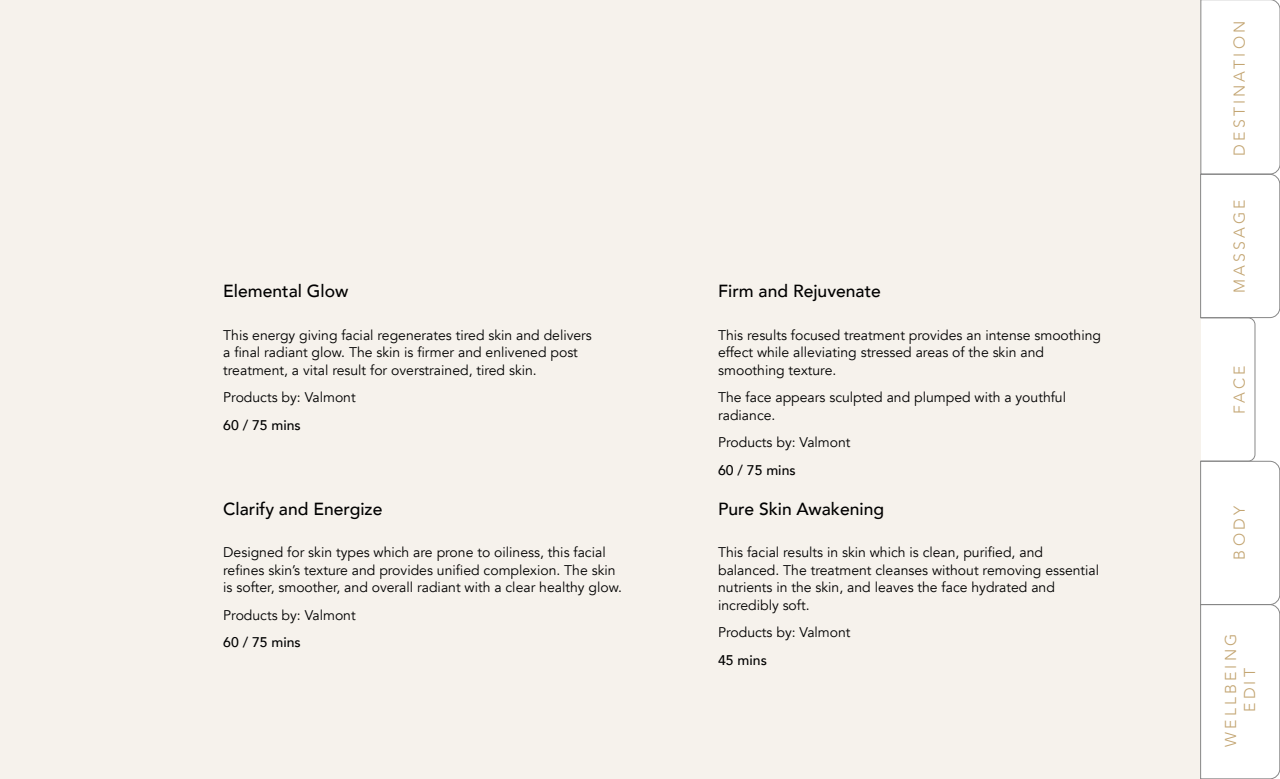
<style>
.page{position:relative;width:1280px;height:779px;background:#fff}
.page>*{position:absolute;margin:0;border:0;box-sizing:border-box;transform-origin:0 0}
.t1{font:500 17.5px "Avenir";color:#000}
.t2{font:300 15.75px/18.9px "Avenir";letter-spacing:.2em;color:#c3a572;text-align:center}
.t3{font:14px/17.5px "Avenir";color:#000}
.t4{font:500 14px "Avenir";color:#000}
</style>
<div class="page">
<div style="left:0;top:0;width:1201px;height:779px;background:#f6f2ec"></div>
<svg style="left:1200px;top:0;width:80px;height:779px"></svg>
<p class="t1" style="left:223px;top:276px;width:127px">Elemental Glow</p>
<p class="t3" style="left:223px;top:326px;width:370px">This energy giving facial regenerates tired skin and delivers a final radiant glow. The skin is firmer and enlivened post treatment, a vital result for overstrained, tired skin.</p>
<p class="t3" style="left:223px;top:389px;width:134px">Products by: Valmont</p>
<p class="t4" style="left:223px;top:413px;width:79px">60 / 75 mins</p>
<p class="t1" style="left:223px;top:494px;width:161px">Clarify and Energize</p>
<p class="t3" style="left:223px;top:544px;width:400px">Designed for skin types which are prone to oiliness, this facial refines skin’s texture and provides unified complexion. The skin is softer, smoother, and overall radiant with a clear healthy glow.</p>
<p class="t3" style="left:223px;top:606px;width:134px">Products by: Valmont</p>
<p class="t4" style="left:223px;top:630px;width:79px">60 / 75 mins</p>
<p class="t1" style="left:718px;top:276px;width:164px">Firm and Rejuvenate</p>
<p class="t3" style="left:718px;top:326px;width:384px">This results focused treatment provides an intense smoothing effect while alleviating stressed areas of the skin and smoothing texture.</p>
<p class="t3" style="left:718px;top:389px;width:349px">The face appears sculpted and plumped with a youthful radiance.</p>
<p class="t3" style="left:718px;top:434px;width:134px">Products by: Valmont</p>
<p class="t4" style="left:718px;top:458px;width:79px">60 / 75 mins</p>
<p class="t1" style="left:718px;top:494px;width:168px">Pure Skin Awakening</p>
<p class="t3" style="left:718px;top:544px;width:383px">This facial results in skin which is clean, purified, and balanced. The treatment cleanses without removing essential nutrients in the skin, and leaves the face hydrated and incredibly soft.</p>
<p class="t3" style="left:718px;top:624px;width:134px">Products by: Valmont</p>
<p class="t4" style="left:718px;top:648px;width:50px">45 mins</p>
<p class="t2" style="left:1230px;top:156px;width:136px;rotate:-90deg">DESTINATION</p>
<p class="t2" style="left:1230px;top:293px;width:95px;rotate:-90deg">MASSAGE</p>
<p class="t2" style="left:1230px;top:414px;width:50px;rotate:-90deg">FACE</p>
<p class="t2" style="left:1230px;top:559px;width:55px;rotate:-90deg">BODY</p>
<p class="t2" style="left:1221px;top:746px;width:115px;rotate:-90deg">WELLBEING<br>EDIT</p>
</div>
